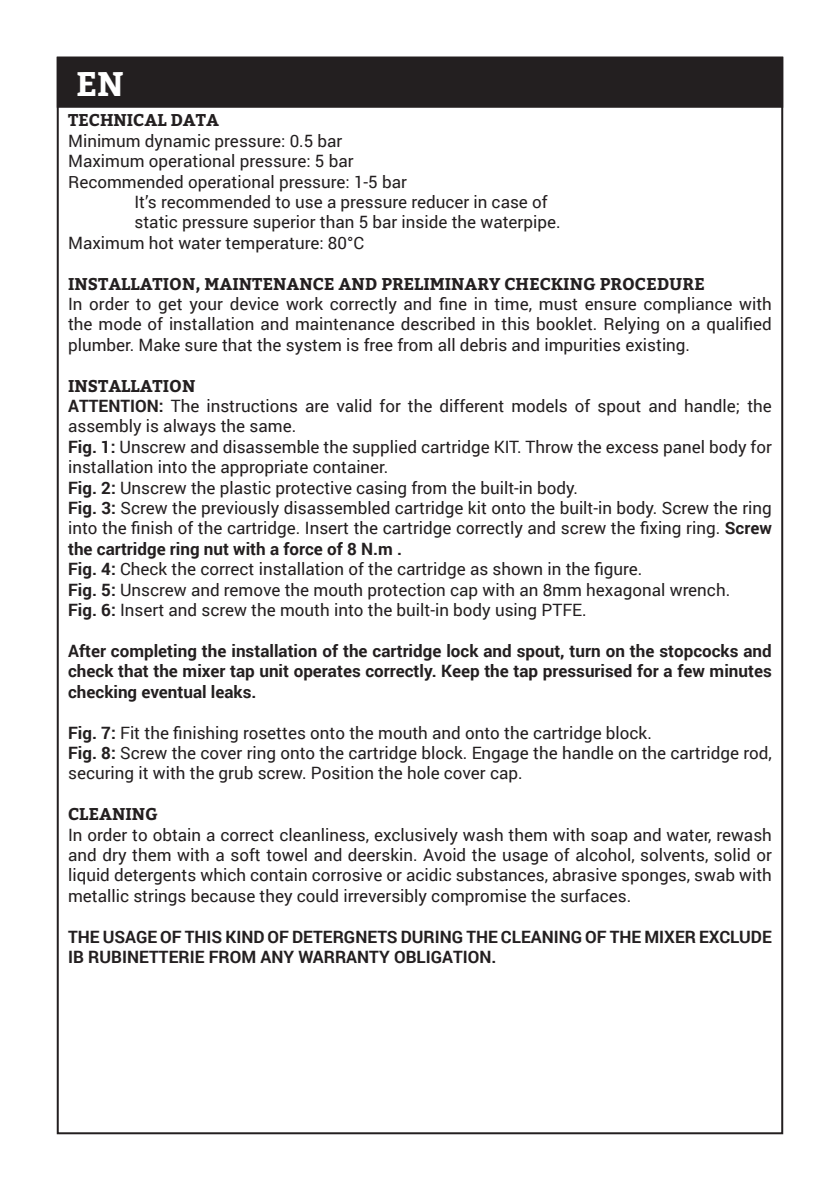
<style>
.page{position:relative;width:840px;height:1191px;background:#fff}
.page>*{position:absolute;margin:0;border:0;box-sizing:border-box;transform-origin:0 0}
.t1{font:700 34px "Bitter";color:#fff}
.t2{font:17px/20.4px "Roboto";color:#231f20;text-align:justify}
.t3{font:700 17px/20.4px "Roboto";color:#231f20;text-align:justify}
.t4{font:700 17px "Bitter";color:#231f20}
.s1{font-weight:700}
</style>
<div class="page">
<div style="left:58px;top:58px;width:723px;height:49px;background:#231f20"></div>
<div style="left:57px;top:57px;width:725px;height:51px;border:2px solid #231f20"></div>
<p class="t1" style="left:76px;top:63px;width:50px">EN</p>
<p class="t4" style="left:68px;top:110px;width:152px">TECHNICAL DATA</p>
<p class="t2" style="left:68px;top:130px;width:276px">Minimum dynamic pressure: 0.5 bar</p>
<p class="t2" style="left:68px;top:150px;width:287px">Maximum operational pressure: 5 bar</p>
<p class="t2" style="left:68px;top:171px;width:340px">Recommended operational pressure: 1-5 bar</p>
<p class="t2" style="left:134px;top:191px;width:414px">It’s recommended to use a pressure reducer in case of</p>
<p class="t2" style="left:134px;top:211px;width:427px">static pressure superior than 5 bar inside the waterpipe.</p>
<p class="t2" style="left:68px;top:232px;width:297px">Maximum hot water temperature: 80°C</p>
<p class="t4" style="left:68px;top:273px;width:637px">INSTALLATION, MAINTENANCE AND PRELIMINARY CHECKING PROCEDURE</p>
<p class="t2" style="left:68px;top:293px;width:704px">In order to get your device work correctly and fine in time, must ensure compliance with the mode of installation and maintenance described in this booklet. Relying on a qualified plumber. Make sure that the system is free from all debris and impurities existing.</p>
<p class="t4" style="left:68px;top:375px;width:129px">INSTALLATION</p>
<p class="t2" style="left:68px;top:395px;width:705px"><span class="s1">ATTENTION:</span> The instructions are valid for the different models of spout and handle; the assembly is always the same.</p>
<p class="t2" style="left:68px;top:436px;width:705px"><span class="s1">Fig. 1:</span> Unscrew and disassemble the supplied cartridge KIT. Throw the excess panel body for installation into the appropriate container.</p>
<p class="t2" style="left:68px;top:477px;width:511px"><span class="s1">Fig. 2:</span> Unscrew the plastic protective casing from the built-in body.</p>
<p class="t2" style="left:68px;top:497px;width:704px"><span class="s1">Fig. 3:</span> Screw the previously disassembled cartridge kit onto the built-in body. Screw the ring into the finish of the cartridge. Insert the cartridge correctly and screw the fixing ring. <span class="s1">Screw the cartridge ring nut with a force of 8 N.m .</span></p>
<p class="t2" style="left:68px;top:558px;width:575px"><span class="s1">Fig. 4:</span> Check the correct installation of the cartridge as shown in the figure.</p>
<p class="t2" style="left:68px;top:579px;width:663px"><span class="s1">Fig. 5:</span> Unscrew and remove the mouth protection cap with an 8mm hexagonal wrench.</p>
<p class="t2" style="left:68px;top:599px;width:520px"><span class="s1">Fig. 6:</span> Insert and screw the mouth into the built-in body using PTFE.</p>
<p class="t3" style="left:68px;top:640px;width:704px">After completing the installation of the cartridge lock and spout, turn on the stopcocks and check that the mixer tap unit operates correctly. Keep the tap pressurised for a few minutes checking eventual leaks.</p>
<p class="t2" style="left:68px;top:721px;width:585px"><span class="s1">Fig. 7:</span> Fit the finishing rosettes onto the mouth and onto the cartridge block.</p>
<p class="t2" style="left:68px;top:742px;width:704px"><span class="s1">Fig. 8:</span> Screw the cover ring onto the cartridge block. Engage the handle on the cartridge rod, securing it with the grub screw. Position the hole cover cap.</p>
<p class="t4" style="left:68px;top:804px;width:91px">CLEANING</p>
<p class="t2" style="left:68px;top:823px;width:705px">In order to obtain a correct cleanliness, exclusively wash them with soap and water, rewash and dry them with a soft towel and deerskin. Avoid the usage of alcohol, solvents, solid or liquid detergents which contain corrosive or acidic substances, abrasive sponges, swab with metallic strings because they could irreversibly compromise the surfaces.</p>
<p class="t3" style="left:68px;top:925px;width:704px">THE USAGE OF THIS KIND OF DETERGNETS DURING THE CLEANING OF THE MIXER EXCLUDE<br>IB RUBINETTERIE FROM ANY WARRANTY OBLIGATION.</p>
</div>
